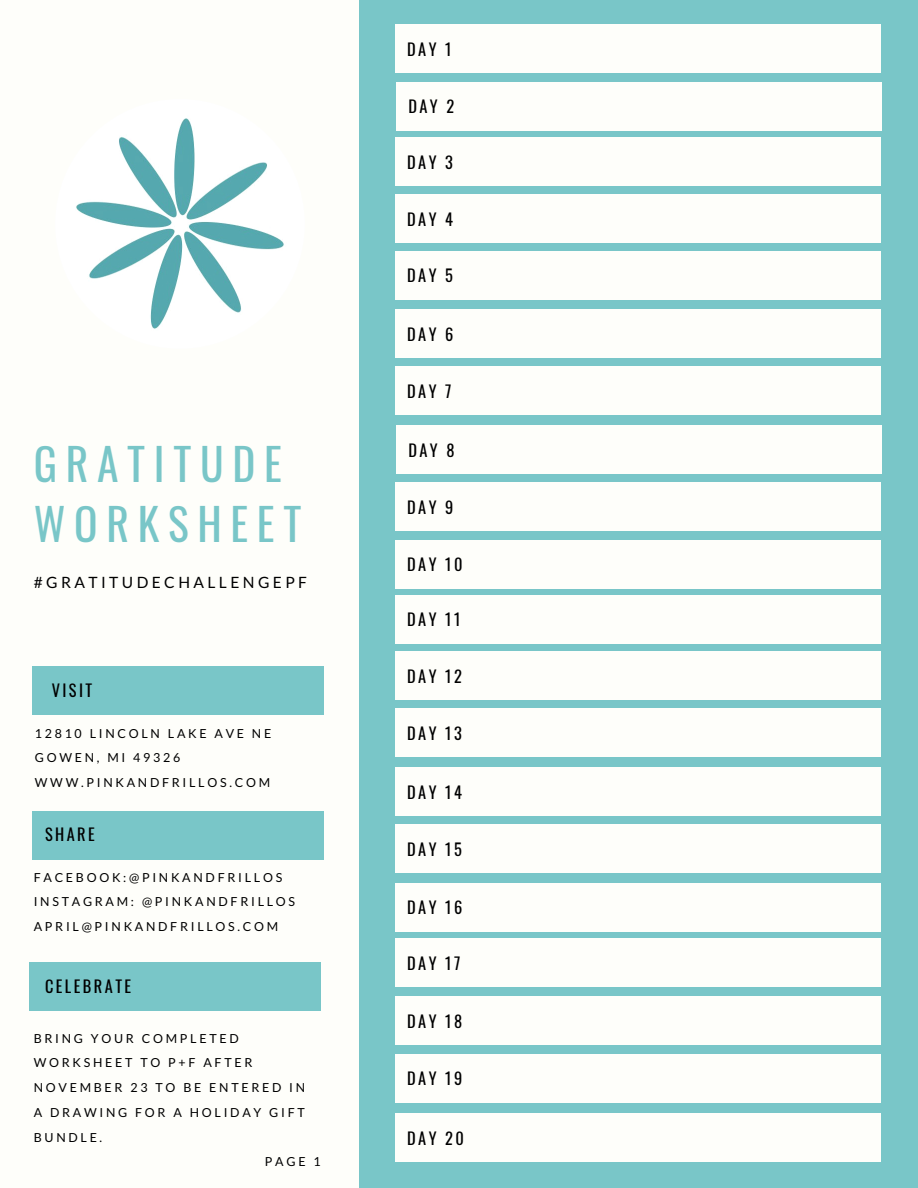
<style>
.page{position:relative;width:918px;height:1188px;background:#79c6c8}
.page>*{position:absolute;margin:0;border:0;box-sizing:border-box;transform-origin:0 0}
.t1{font:43.65px/60.8px "Oswald";letter-spacing:.2em;color:#79c6c8}
.t2{font:16.35px "Oswald";letter-spacing:.15em;color:#000}
.t3{font:15.6px "Lato";letter-spacing:.22em;color:#000}
.t4{font:12.45px/24.8px "Lato";letter-spacing:.22em;color:#000}
</style>
<div class="page">
<div style="left:395px;top:25px;width:486px;height:48px;background:#fefefa"></div>
<div style="left:0;top:0;width:359px;height:1188px;background:#fefefa"></div>
<div style="left:33px;top:811px;width:291px;height:48px;background:#79c6c8"></div>
<div style="left:33px;top:666px;width:291px;height:48px;background:#79c6c8"></div>
<img style="left:55px;top:99px;width:250px;height:250px;border-radius:50%">
<div style="left:396px;top:82px;width:486px;height:48px;background:#fefefa"></div>
<div style="left:395px;top:137px;width:486px;height:49px;background:#fefefa"></div>
<div style="left:396px;top:425px;width:486px;height:49px;background:#fefefa"></div>
<div style="left:395px;top:367px;width:486px;height:48px;background:#fefefa"></div>
<div style="left:395px;top:309px;width:486px;height:49px;background:#fefefa"></div>
<div style="left:395px;top:251px;width:486px;height:48px;background:#fefefa"></div>
<div style="left:395px;top:195px;width:486px;height:48px;background:#fefefa"></div>
<div style="left:395px;top:483px;width:486px;height:48px;background:#fefefa"></div>
<div style="left:395px;top:540px;width:486px;height:48px;background:#fefefa"></div>
<div style="left:395px;top:595px;width:486px;height:48px;background:#fefefa"></div>
<div style="left:395px;top:883px;width:486px;height:48px;background:#fefefa"></div>
<div style="left:395px;top:825px;width:486px;height:48px;background:#fefefa"></div>
<div style="left:395px;top:767px;width:486px;height:49px;background:#fefefa"></div>
<div style="left:395px;top:709px;width:486px;height:48px;background:#fefefa"></div>
<div style="left:395px;top:651px;width:486px;height:49px;background:#fefefa"></div>
<div style="left:395px;top:938px;width:486px;height:49px;background:#fefefa"></div>
<div style="left:395px;top:997px;width:486px;height:48px;background:#fefefa"></div>
<div style="left:395px;top:1054px;width:486px;height:48px;background:#fefefa"></div>
<div style="left:395px;top:1114px;width:486px;height:48px;background:#fefefa"></div>
<div style="left:29px;top:962px;width:292px;height:48px;background:#79c6c8"></div>
<h1 class="t1" style="left:34px;top:431px;width:269px">GRATITUDE<br>WORKSHEET</h1>
<p class="t3" style="left:34px;top:573px;width:275px">#GRATITUDECHALLENGEPF</p>
<h2 class="t2" style="left:52px;top:678px;width:42px">VISIT</h2>
<p class="t4" style="left:35px;top:720px;width:238px">12810 LINCOLN LAKE AVE NE<br>GOWEN, MI 49326<br>WWW.PINKANDFRILLOS.COM</p>
<h2 class="t2" style="left:45px;top:822px;width:51px">SHARE</h2>
<p class="t4" style="left:34px;top:864px;width:263px">FACEBOOK:@PINKANDFRILLOS<br>INSTAGRAM: @PINKANDFRILLOS<br>APRIL@PINKANDFRILLOS.COM</p>
<h2 class="t2" style="left:45px;top:974px;width:88px">CELEBRATE</h2>
<p class="t4" style="left:34px;top:1025px;width:207px">BRING YOUR COMPLETED</p>
<p class="t4" style="left:34px;top:1050px;width:220px">WORKSHEET TO P+F AFTER</p>
<p class="t4" style="left:34px;top:1075px;width:273px">NOVEMBER 23 TO BE ENTERED IN</p>
<p class="t4" style="left:34px;top:1100px;width:273px">A DRAWING FOR A HOLIDAY GIFT</p>
<p class="t4" style="left:34px;top:1124px;width:70px">BUNDLE.</p>
<p class="t4" style="left:265px;top:1149px;width:57px">PAGE 1</p>
<h2 class="t2" style="left:407px;top:37px;width:46px">DAY 1</h2>
<h2 class="t2" style="left:408px;top:94px;width:47px">DAY 2</h2>
<h2 class="t2" style="left:407px;top:149px;width:47px">DAY 3</h2>
<h2 class="t2" style="left:407px;top:206px;width:47px">DAY 4</h2>
<h2 class="t2" style="left:407px;top:263px;width:47px">DAY 5</h2>
<h2 class="t2" style="left:407px;top:321px;width:48px">DAY 6</h2>
<h2 class="t2" style="left:407px;top:379px;width:46px">DAY 7</h2>
<h2 class="t2" style="left:408px;top:437px;width:48px">DAY 8</h2>
<h2 class="t2" style="left:407px;top:494px;width:48px">DAY 9</h2>
<h2 class="t2" style="left:407px;top:552px;width:57px">DAY 10</h2>
<h2 class="t2" style="left:407px;top:607px;width:55px">DAY 11</h2>
<h2 class="t2" style="left:407px;top:663px;width:56px">DAY 12</h2>
<h2 class="t2" style="left:407px;top:721px;width:56px">DAY 13</h2>
<h2 class="t2" style="left:407px;top:779px;width:56px">DAY 14</h2>
<h2 class="t2" style="left:407px;top:836px;width:56px">DAY 15</h2>
<h2 class="t2" style="left:407px;top:895px;width:57px">DAY 16</h2>
<h2 class="t2" style="left:407px;top:950px;width:55px">DAY 17</h2>
<h2 class="t2" style="left:407px;top:1009px;width:57px">DAY 18</h2>
<h2 class="t2" style="left:407px;top:1066px;width:57px">DAY 19</h2>
<h2 class="t2" style="left:407px;top:1126px;width:58px">DAY 20</h2>
</div>
